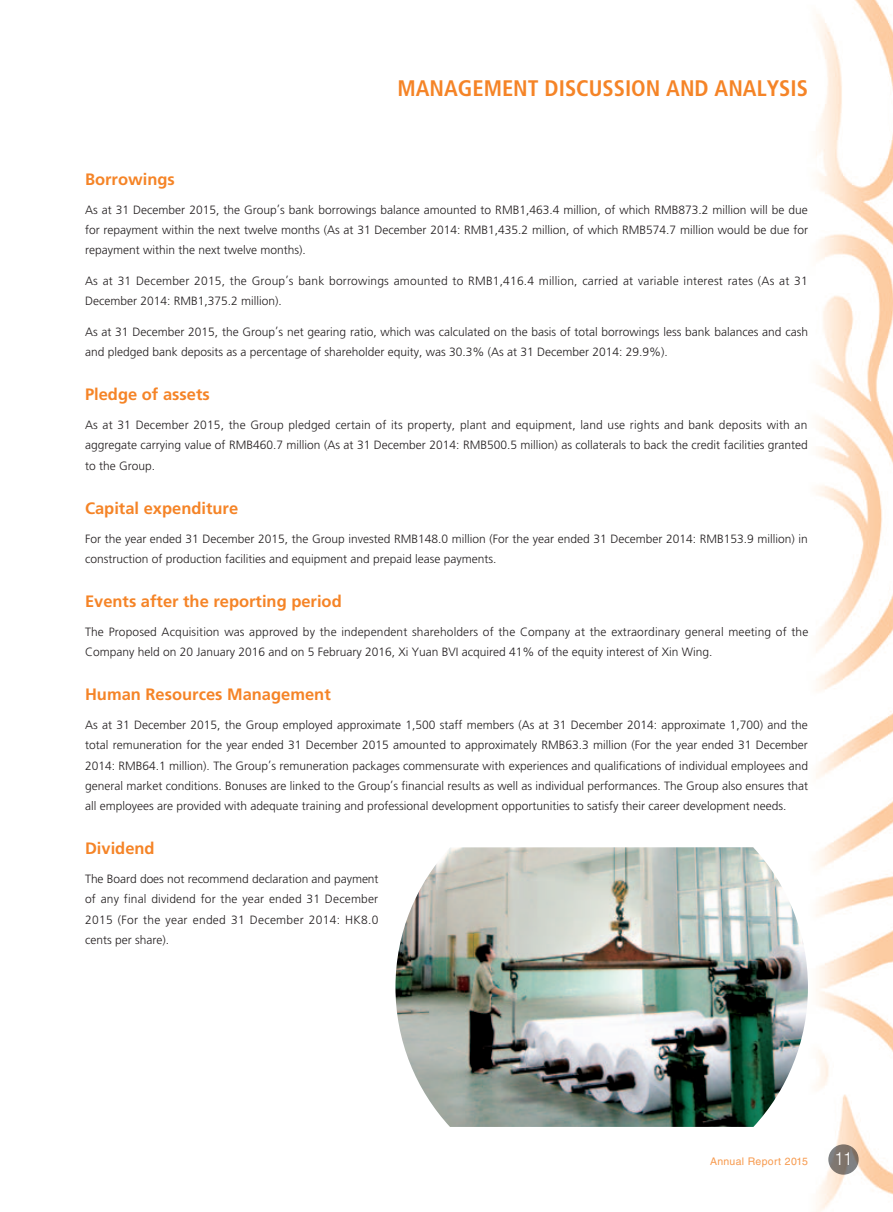
<style>
.page{position:relative;width:893px;height:1212px;background:#fff}
.page>*{position:absolute;margin:0;border:0;box-sizing:border-box;transform-origin:0 0}
.t1{font:700 condensed 22.5px "Frutiger LT Std";color:#f58427}
.t2{font:300 condensed 18px "Helvetica Neue LT Std";color:#fff}
._3__標題{font:700 16.5px "Frutiger LT Std";color:#f58427}
._1__內文{font:300 12px/20.2px "Frutiger LT Std";color:#231f20;text-align:justify}
.t3{font:10.5px "Helvetica LT Std";letter-spacing:.03em;color:#f79a4e}
</style>
<div class="page">
<img style="left:816px;top:0;width:77px;height:1212px">
<svg style="left:828px;top:1144px;width:31px;height:30px"></svg>
<img style="left:395px;top:847px;width:413px;height:280px">
<h1 class="t1" style="left:397px;top:75px;width:412px">MANAGEMENT DISCUSSION AND ANALYSIS</h1>
<p class="_3__標題" style="left:85px;top:169px;width:91px">Borrowings</p>
<p class="_1__內文" style="left:85px;top:199px;width:724px">As at 31 December 2015, the Group’s bank borrowings balance amounted to RMB1,463.4 million, of which RMB873.2 million will be due for repayment within the next twelve months (As at 31 December 2014: RMB1,435.2 million, of which RMB574.7 million would be due for repayment within the next twelve months).</p>
<p class="_1__內文" style="left:85px;top:271px;width:724px">As at 31 December 2015, the Group’s bank borrowings amounted to RMB1,416.4 million, carried at variable interest rates (As at 31<br>December 2014: RMB1,375.2 million).</p>
<p class="_1__內文" style="left:85px;top:322px;width:724px">As at 31 December 2015, the Group’s net gearing ratio, which was calculated on the basis of total borrowings less bank balances and cash and pledged bank deposits as a percentage of shareholder equity, was 30.3% (As at 31 December 2014: 29.9%).</p>
<p class="_3__標題" style="left:85px;top:385px;width:126px">Pledge of assets</p>
<p class="_1__內文" style="left:85px;top:415px;width:724px">As at 31 December 2015, the Group pledged certain of its property, plant and equipment, land use rights and bank deposits with an aggregate carrying value of RMB460.7 million (As at 31 December 2014: RMB500.5 million) as collaterals to back the credit facilities granted to the Group.</p>
<p class="_3__標題" style="left:85px;top:498px;width:155px">Capital expenditure</p>
<p class="_1__內文" style="left:85px;top:528px;width:724px">For the year ended 31 December 2015, the Group invested RMB148.0 million (For the year ended 31 December 2014: RMB153.9 million) in construction of production facilities and equipment and prepaid lease payments.</p>
<p class="_3__標題" style="left:85px;top:592px;width:258px">Events after the reporting period</p>
<p class="_1__內文" style="left:85px;top:622px;width:725px">The Proposed Acquisition was approved by the independent shareholders of the Company at the extraordinary general meeting of the<br>Company held on 20 January 2016 and on 5 February 2016, Xi Yuan BVI acquired 41% of the equity interest of Xin Wing.</p>
<p class="_3__標題" style="left:85px;top:685px;width:247px">Human Resources Management</p>
<p class="_1__內文" style="left:85px;top:715px;width:725px">As at 31 December 2015, the Group employed approximate 1,500 staff members (As at 31 December 2014: approximate 1,700) and the total remuneration for the year ended 31 December 2015 amounted to approximately RMB63.3 million (For the year ended 31 December 2014: RMB64.1 million). The Group’s remuneration packages commensurate with experiences and qualifications of individual employees and general market conditions. Bonuses are linked to the Group’s financial results as well as individual performances. The Group also ensures that all employees are provided with adequate training and professional development opportunities to satisfy their career development needs.</p>
<p class="_3__標題" style="left:85px;top:839px;width:71px">Dividend</p>
<p class="_1__內文" style="left:85px;top:869px;width:295px">The Board does not recommend declaration and payment of any final dividend for the year ended 31 December 2015 (For the year ended 31 December 2014: HK8.0 cents per share).</p>
<p class="t3" style="left:710px;top:1155px;width:99px">Annual Report 2015</p>
<h2 class="t2" style="left:835px;top:1148px;width:19px">11</h2>
</div>
